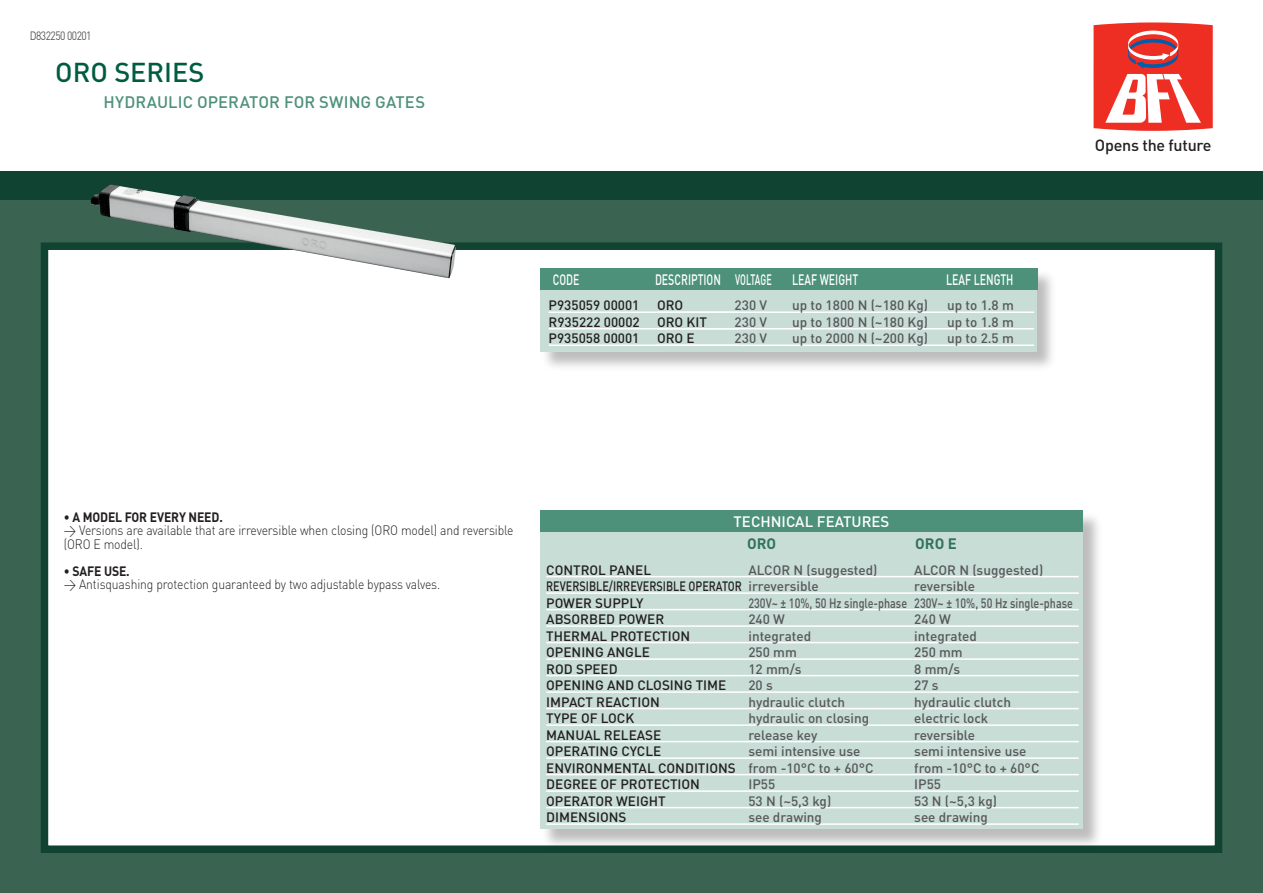
<style>
.page{position:relative;width:1263px;height:893px;background:#fff}
.page>*{position:absolute;margin:0;border:0;box-sizing:border-box;transform-origin:0 0}
.t1{font:500 27px "DIN";color:#005c41}
.t2{font:500 16.5px "DIN";color:#4d917a}
.t3{font:500 16.05px "DIN";letter-spacing:-.015em;color:#231f20}
.t4{font:500 15px "DIN";color:#fff;scale:.7 1}
.t5{font:500 15px "DIN";color:#fff}
.t6{font:700 15px "DIN";color:#31745b}
.t7{font:500 13.5px/16.5px "DIN";color:#57585a;text-align:justify}
.t8{font:500 13.5px/16.5px "DIN";color:#231f20}
.t9{font:300 13.5px/13.5px "DIN";letter-spacing:-.01em;color:#231f20;scale:.9 1}
.t10{font:500 13.5px "DIN";color:#231f20;scale:.8 1}
.t11{font:700 13.5px "DIN";letter-spacing:-.01em;color:#231f20;scale:.9 1}
.t12{font:12px "DIN";letter-spacing:-.05em;color:#57585a;scale:.85 1}
</style>
<div class="page">
<div style="left:0;top:194px;width:1263px;height:699px;background:#3a6352"></div>
<div style="left:44px;top:246px;width:1174px;height:603px;background:#fff"></div>
<div style="left:41px;top:242px;width:1181px;height:611px;border:8px solid #104331"></div>
<div style="left:0;top:171px;width:1263px;height:29px;background:#104331"></div>
<div style="left:540px;top:269px;width:517px;height:103px;background:#231f20;opacity:.3"></div>
<div style="left:540px;top:268px;width:497px;height:84px;background:#c9ddd7"></div>
<hr style="left:549px;top:311px;width:485px;height:2px;background:#fff">
<hr style="left:549px;top:328px;width:485px;height:1px;background:#fff">
<hr style="left:549px;top:344px;width:485px;height:2px;background:#fff">
<div style="left:540px;top:268px;width:497px;height:21px;background:#4d917a"></div>
<div style="left:539px;top:509px;width:565px;height:342px;background:#231f20;opacity:.3"></div>
<div style="left:540px;top:510px;width:543px;height:319px;background:#c9ddd7"></div>
<div style="left:540px;top:510px;width:543px;height:21px;background:#4d917a"></div>
<hr style="left:546px;top:576px;width:533px;height:1px;background:#fff">
<hr style="left:546px;top:592px;width:533px;height:2px;background:#fff">
<hr style="left:546px;top:609px;width:533px;height:1px;background:#fff">
<hr style="left:546px;top:625px;width:533px;height:2px;background:#fff">
<hr style="left:546px;top:642px;width:533px;height:1px;background:#fff">
<hr style="left:546px;top:658px;width:533px;height:2px;background:#fff">
<hr style="left:546px;top:675px;width:533px;height:1px;background:#fff">
<hr style="left:546px;top:691px;width:533px;height:2px;background:#fff">
<hr style="left:546px;top:708px;width:533px;height:1px;background:#fff">
<hr style="left:546px;top:724px;width:533px;height:2px;background:#fff">
<hr style="left:546px;top:741px;width:533px;height:1px;background:#fff">
<hr style="left:546px;top:757px;width:533px;height:2px;background:#fff">
<hr style="left:546px;top:774px;width:533px;height:1px;background:#fff">
<hr style="left:546px;top:790px;width:533px;height:2px;background:#fff">
<hr style="left:546px;top:807px;width:533px;height:1px;background:#fff">
<hr style="left:546px;top:823px;width:533px;height:2px;background:#fff">
<img style="left:90px;top:185px;width:366px;height:93px">
<svg style="left:1093px;top:22px;width:120px;height:109px"></svg>
<p class="t12" style="left:30px;top:28px;width:74px">D832250 00201</p>
<h1 class="t1" style="left:55px;top:55px;width:151px">ORO SERIES</h1>
<p class="t2" style="left:103px;top:92px;width:33px">Hydra</p>
<p class="t2" style="left:157px;top:92px;width:20px">ulic</p>
<p class="t2" style="left:197px;top:92px;width:12px">operator</p>
<p class="t2" style="left:284px;top:92px;width:11px">for</p>
<p class="t2" style="left:319px;top:92px;width:12px">swing</p>
<p class="t2" style="left:375px;top:92px;width:11px">gates</p>
<p class="t4" style="left:553px;top:270px;width:40px">CODE</p>
<p class="t4" style="left:655px;top:270px;width:168px">DESCRIPTION VOLTAGE</p>
<p class="t4" style="left:792px;top:270px;width:96px">LEAF WEIGHT</p>
<p class="t4" style="left:946px;top:270px;width:98px">LEAF LENGTH</p>
<p class="t8" style="left:549px;top:297px;width:93px;text-align:justify">P935059 00001<br>R935222 00002<br>P935058 00001</p>
<p class="t8" style="left:657px;top:297px;width:51px">ORO<br>ORO KIT<br>ORO E</p>
<p class="t7" style="left:735px;top:297px;width:34px">230 V 230 V 230 V</p>
<p class="t7" style="left:792px;top:297px;width:137px">up to 1800 N (~180 Kg) up to 1800 N (~180 Kg) up to 2000 N (~200 Kg)</p>
<p class="t7" style="left:947px;top:297px;width:68px">up to 1.8 m up to 1.8 m up to 2.5 m</p>
<p class="t3" style="left:1095px;top:134px;width:118px">Opens the future</p>
<p class="t11" style="left:64px;top:508px;width:178px">• A MODEL FOR EVERY NEED.</p>
<p class="t9" style="left:64px;top:523px;width:501px">&gt; Versions are available that are irreversible when closing (ORO model) and reversible (ORO E model).</p>
<p class="t11" style="left:64px;top:562px;width:75px">• SAFE USE.</p>
<p class="t9" style="left:64px;top:577px;width:420px">&gt; Antisquashing protection guaranteed by two adjustable bypass valves.</p>
<p class="t5" style="left:733px;top:512px;width:157px">TECHNICAL FEATU RES</p>
<p class="t6" style="left:747px;top:534px;width:31px">ORO</p>
<p class="t6" style="left:915px;top:534px;width:43px">ORO E</p>
<p class="t7" style="left:914px;top:561px;width:160px;text-align:left">ALCOR N (suggested) reversible<br>230V~ ± 10%, 50 Hz single-phase<br>240 W<br>integrated<br>250 mm<br>8 mm/s<br>27 s<br>hydraulic clutch<br>electric lock<br>reversible<br>semi intensive use<br>from -10°C to + 60°C<br>IP55<br>53 N (~5,3 kg)<br>see drawing</p>
<p class="t7" style="left:748px;top:561px;width:160px;text-align:left">ALCOR N (suggested) irreversible<br>230V~ ± 10%, 50 Hz single-phase<br>240 W<br>integrated<br>250 mm<br>12 mm/s<br>20 s<br>hydraulic clutch<br>hydraulic on closing release key<br>semi intensive use<br>from -10°C to + 60°C<br>IP55<br>53 N (~5,3 kg)<br>see drawing</p>
<p class="t8" style="left:546px;top:561px;width:18px">Control</p>
<p class="t8" style="left:609px;top:561px;width:10px">panel</p>
<p class="t10" style="left:546px;top:578px;width:18px">Reversible</p>
<p class="t10" style="left:609px;top:578px;width:14px">/irreversible</p>
<p class="t10" style="left:688px;top:578px;width:10px">operator</p>
<p class="t8" style="left:546px;top:594px;width:19px">Power</p>
<p class="t8" style="left:595px;top:594px;width:50px">supply</p>
<p class="t8" style="left:546px;top:610px;width:18px">Absorbed</p>
<p class="t8" style="left:618px;top:610px;width:10px">power</p>
<p class="t8" style="left:546px;top:627px;width:18px">Thermal</p>
<p class="t8" style="left:610px;top:627px;width:9px">protection</p>
<p class="t8" style="left:546px;top:643px;width:18px">Opening</p>
<p class="t8" style="left:607px;top:643px;width:10px">angle</p>
<p class="t8" style="left:546px;top:660px;width:39px">Rod speed<br>Opening</p>
<p class="t8" style="left:607px;top:676px;width:10px">and</p>
<p class="t8" style="left:637px;top:676px;width:9px">closing</p>
<p class="t8" style="left:696px;top:676px;width:9px">time</p>
<p class="t8" style="left:546px;top:693px;width:67px;text-indent:50px">reaction<br>Type of lock<br>Man ual release<br>Operating</p>
<p class="t8" style="left:546px;top:693px;width:14px">Impact</p>
<p class="t8" style="left:621px;top:742px;width:25px">cycle</p>
<p class="t8" style="left:546px;top:759px;width:18px">Environmental</p>
<p class="t8" style="left:658px;top:759px;width:9px">conditions</p>
<p class="t8" style="left:546px;top:775px;width:18px">Degree</p>
<p class="t8" style="left:600px;top:775px;width:29px">of protection</p>
<p class="t8" style="left:546px;top:792px;width:18px">Operator</p>
<p class="t8" style="left:616px;top:792px;width:10px">weight</p>
<p class="t8" style="left:546px;top:808px;width:18px">Dimensions</p>
</div>
